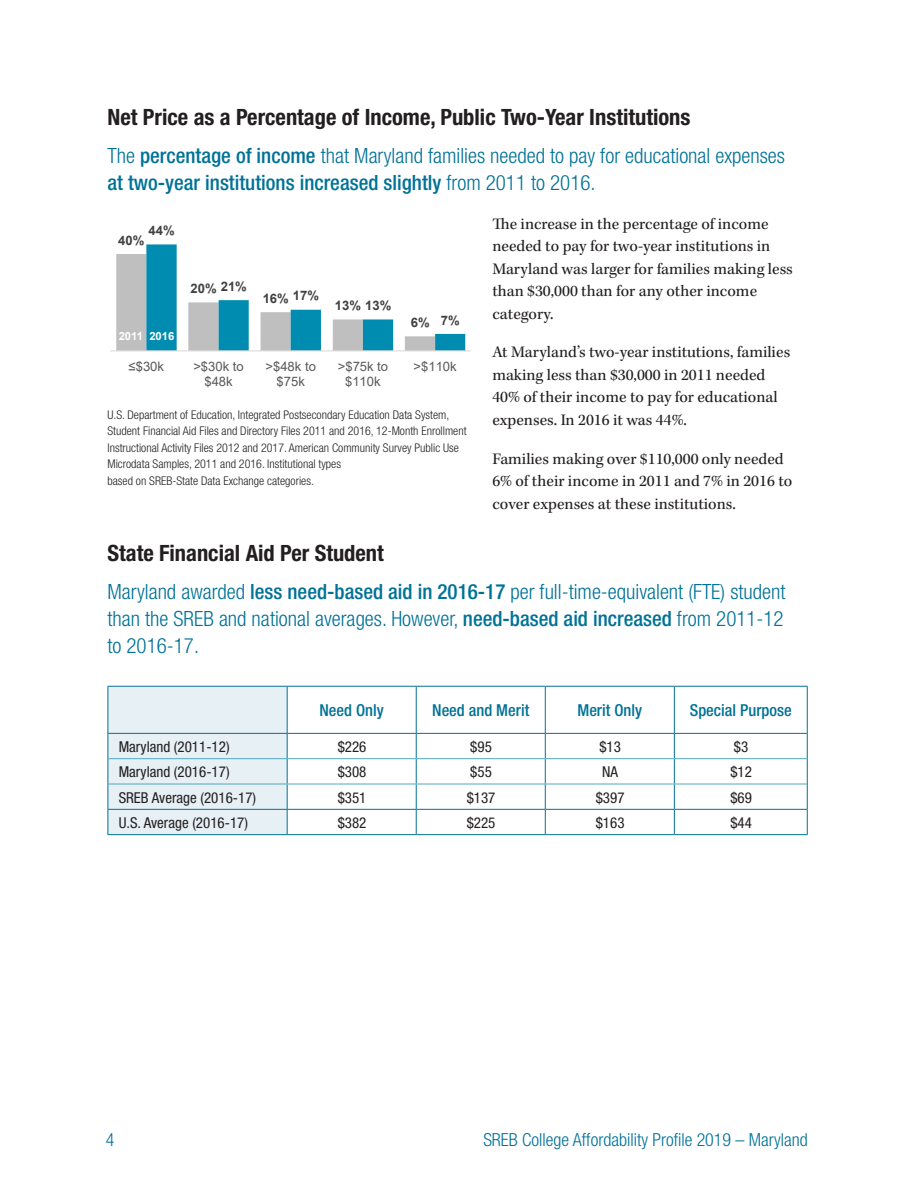
<style>
.page{position:relative;width:918px;height:1188px;background:#fff}
.page>*{position:absolute;margin:0;border:0;box-sizing:border-box;transform-origin:0 0}
.black_subhead{font:700 condensed 22.5px "Helvetica Neue";color:#231f20}
.lead_in{font:300 condensed 21px/27px "Helvetica Neue";color:#007297}
.t1{font:300 condensed 18px "Helvetica Neue";color:#007297}
.text{font:16.5px/22.5px "Kepler Std";color:#231f20}
.Table_columns{font:500 condensed 16.5px "Helvetica Neue";color:#007297}
.Body_Copy{font:condensed 15px "Helvetica Neue";color:#231f20}
.text-2{font:condensed 15px "Helvetica Neue";color:#231f20}
.t2{font:13.05px/15px "Arial";letter-spacing:.005em;color:#595959;text-align:center}
.t3{font:700 13.05px "Arial";letter-spacing:.005em;color:#404040}
.source{font:300 condensed 12px/16.5px "Helvetica Neue";color:#231f20}
.source-2{font:700 11.25px "Arial";color:#fff}
.s1{font-weight:500}
</style>
<div class="page">
<hr style="left:287px;top:686px;width:129px;height:1px;background:#007297">
<hr style="left:416px;top:686px;width:129px;height:1px;background:#007297">
<hr style="left:416px;top:687px;width:1px;height:46px;background:#007297">
<hr style="left:545px;top:686px;width:129px;height:1px;background:#007297">
<hr style="left:545px;top:687px;width:1px;height:46px;background:#007297">
<hr style="left:674px;top:686px;width:134px;height:1px;background:#007297">
<hr style="left:674px;top:687px;width:1px;height:46px;background:#007297">
<hr style="left:807px;top:687px;width:1px;height:46px;background:#007297">
<hr style="left:287px;top:733px;width:129px;height:1px;background:#007297">
<hr style="left:416px;top:733px;width:129px;height:1px;background:#007297">
<hr style="left:545px;top:733px;width:129px;height:1px;background:#007297">
<hr style="left:674px;top:733px;width:134px;height:1px;background:#007297">
<hr style="left:287px;top:809px;width:129px;height:1px;background:#007297">
<svg style="left:108px;top:686px;width:180px;height:148px;background:#ddebf1"></svg>
<hr style="left:416px;top:809px;width:129px;height:1px;background:#007297">
<svg style="left:416px;top:734px;width:1px;height:100px"></svg>
<hr style="left:545px;top:809px;width:129px;height:1px;background:#007297">
<svg style="left:545px;top:734px;width:1px;height:100px"></svg>
<hr style="left:674px;top:809px;width:134px;height:1px;background:#007297">
<svg style="left:674px;top:734px;width:1px;height:100px"></svg>
<svg style="left:807px;top:734px;width:1px;height:100px"></svg>
<hr style="left:108px;top:834px;width:179px;height:1px;background:#007297">
<hr style="left:287px;top:834px;width:129px;height:1px;background:#007297">
<hr style="left:416px;top:834px;width:129px;height:1px;background:#007297">
<hr style="left:545px;top:834px;width:129px;height:1px;background:#007297">
<hr style="left:674px;top:834px;width:134px;height:1px;background:#007297">
<hr style="left:108px;top:758px;width:179px;height:1px;background:#51a9c0">
<hr style="left:287px;top:758px;width:129px;height:1px;background:#51a9c0">
<hr style="left:416px;top:758px;width:129px;height:1px;background:#51a9c0">
<hr style="left:545px;top:758px;width:129px;height:1px;background:#51a9c0">
<hr style="left:674px;top:758px;width:133px;height:1px;background:#51a9c0">
<hr style="left:108px;top:784px;width:179px;height:1px;background:#51a9c0">
<hr style="left:287px;top:784px;width:129px;height:1px;background:#51a9c0">
<hr style="left:416px;top:784px;width:129px;height:1px;background:#51a9c0">
<hr style="left:545px;top:784px;width:129px;height:1px;background:#51a9c0">
<hr style="left:674px;top:784px;width:133px;height:1px;background:#51a9c0">
<svg style="left:116px;top:244px;width:349px;height:106px"></svg>
<hr style="left:110px;top:350px;width:361px;height:1px;background:#d9d9d9">
<p class="black_subhead" style="left:108px;top:104px;width:584px">Net Price as a Percentage of Income, Public Two-Year Institutions</p>
<p class="lead_in" style="left:108px;top:142px;width:679px">The <span class="s1">percentage of income</span> that Maryland families needed to pay for educational expenses <span class="s1">at two-year institutions increased slightly</span> from 2011 to 2016.</p>
<p class="text" style="left:492px;top:213px;width:302px">The increase in the percentage of income needed to pay for two-year institutions in Maryland was larger for families making less than $30,000 than for any other income category.</p>
<p class="text" style="left:492px;top:342px;width:299px">At Maryland’s two-year institutions, families making less than $30,000 in 2011 needed 40% of their income to pay for educational expenses. In 2016 it was 44%.</p>
<p class="text" style="left:492px;top:448px;width:301px">Families making over $110,000 only needed<br>6% of their income in 2011 and 7% in 2016 to cover expenses at these institutions.</p>
<p class="t3" style="left:148px;top:221px;width:28px">44%</p>
<p class="t3" style="left:118px;top:231px;width:28px">40%</p>
<p class="t3" style="left:221px;top:277px;width:28px">21%</p>
<p class="t3" style="left:190px;top:279px;width:28px">20%</p>
<p class="t3" style="left:293px;top:287px;width:28px">17%</p>
<p class="t3" style="left:263px;top:289px;width:28px">16%</p>
<p class="t3" style="left:335px;top:296px;width:58px">13% 13%</p>
<p class="t3" style="left:441px;top:311px;width:20px">7%</p>
<p class="t3" style="left:411px;top:313px;width:20px">6%</p>
<p class="source-2" style="left:119px;top:328px;width:26px">2011</p>
<p class="source-2" style="left:149px;top:328px;width:27px">2016</p>
<p class="t2" style="left:129px;top:359px;width:37px">≤$30k</p>
<p class="t2" style="left:193px;top:358px;width:52px">&gt;$30k to $48k</p>
<p class="t2" style="left:266px;top:358px;width:52px">&gt;$48k to $75k</p>
<p class="t2" style="left:338px;top:358px;width:52px">&gt;$75k to $110k</p>
<p class="t2" style="left:414px;top:358px;width:45px">&gt;$110k</p>
<p class="source" style="left:108px;top:406px;width:361px">U.S. Department of Education, Integrated Postsecondary Education Data System, Student Financial Aid Files and Directory Files 2011 and 2016, 12-Month Enrollment Instructional Activity Files 2012 and 2017. American Community Survey Public Use Microdata Samples, 2011 and 2016. Institutional types<br>based on SREB-State Data Exchange categories.</p>
<p class="black_subhead" style="left:108px;top:539px;width:278px">State Financial Aid Per Student</p>
<p class="lead_in" style="left:108px;top:578px;width:680px;text-align:justify">Maryland awarded <span class="s1">less need-based aid in 2016-17</span> per full-time-equivalent (FTE) student than the SREB and national averages. However, <span class="s1">need-based aid increased</span> from 2011-12 to 2016-17.</p>
<p class="Table_columns" style="left:319px;top:701px;width:66px">Need Only</p>
<p class="Table_columns" style="left:432px;top:701px;width:99px">Need and Merit</p>
<p class="Table_columns" style="left:577px;top:701px;width:66px">Merit Only</p>
<p class="Table_columns" style="left:690px;top:701px;width:104px">Special Purpose</p>
<p class="Body_Copy" style="left:119px;top:738px;width:112px">Maryland (2011-12)</p>
<p class="text-2" style="left:338px;top:738px;width:30px">$226</p>
<p class="text-2" style="left:470px;top:738px;width:23px">$95</p>
<p class="text-2" style="left:599px;top:738px;width:23px">$13</p>
<p class="text-2" style="left:734px;top:738px;width:16px">$3</p>
<p class="Body_Copy" style="left:119px;top:763px;width:112px">Maryland (2016-17)</p>
<p class="text-2" style="left:338px;top:763px;width:30px">$308</p>
<p class="text-2" style="left:470px;top:763px;width:23px">$55</p>
<p class="text-2" style="left:602px;top:763px;width:17px">NA</p>
<p class="text-2" style="left:730px;top:763px;width:23px">$12</p>
<p class="Body_Copy" style="left:119px;top:789px;width:139px">SREB Average (2016-17)</p>
<p class="text-2" style="left:338px;top:789px;width:30px">$351</p>
<p class="text-2" style="left:467px;top:789px;width:30px">$137</p>
<p class="text-2" style="left:596px;top:789px;width:30px">$397</p>
<p class="text-2" style="left:730px;top:789px;width:23px">$69</p>
<p class="Body_Copy" style="left:119px;top:814px;width:131px">U.S. Average (2016-17)</p>
<p class="text-2" style="left:338px;top:814px;width:30px">$382</p>
<p class="text-2" style="left:467px;top:814px;width:30px">$225</p>
<p class="text-2" style="left:596px;top:814px;width:30px">$163</p>
<p class="text-2" style="left:730px;top:814px;width:23px">$44</p>
<p class="t1" style="left:106px;top:1130px;width:10px">4</p>
<p class="t1" style="left:483px;top:1130px;width:326px">SREB College Affordability Profile 2019 – Maryland</p>
</div>
